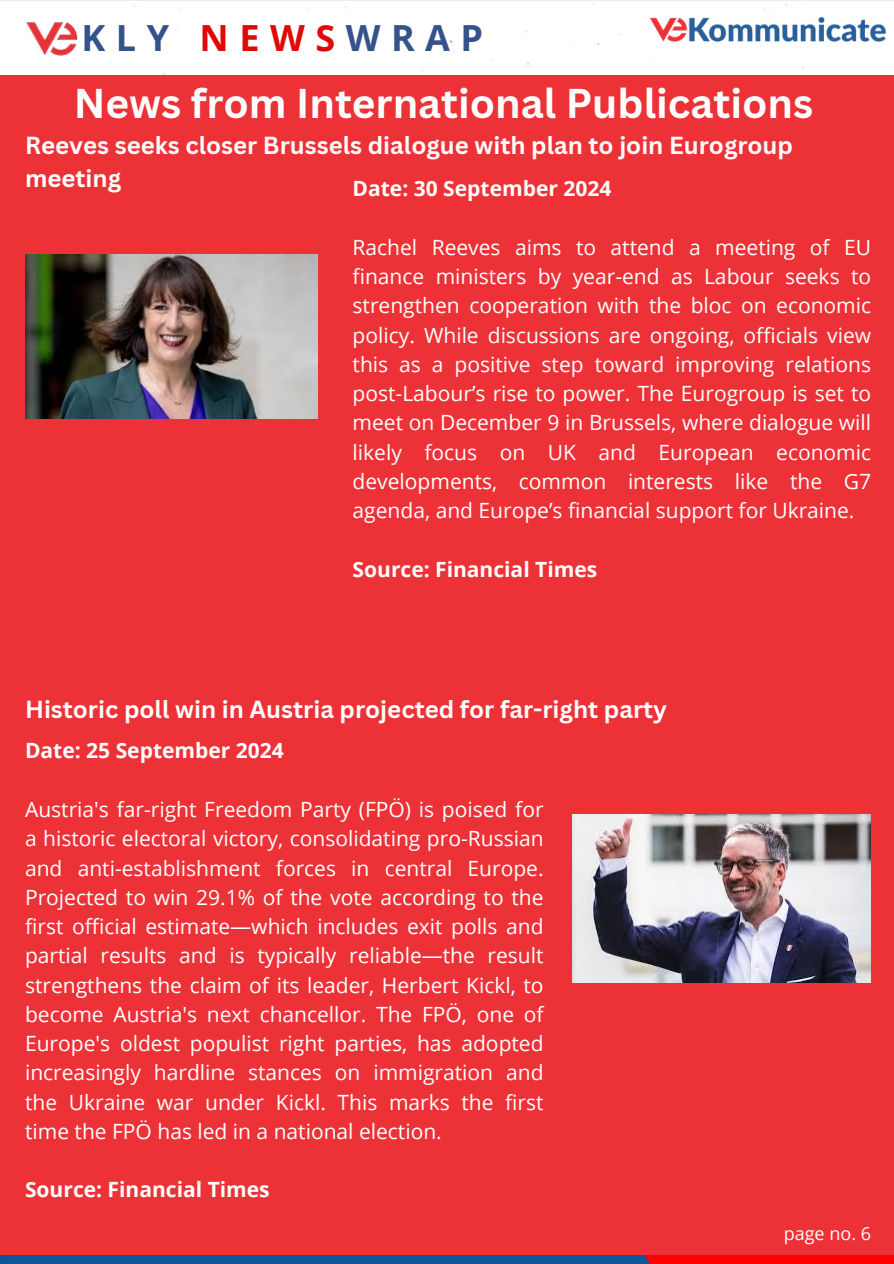
<style>
.page{position:relative;width:894px;height:1264px;background:#fff}
.page>*{position:absolute;margin:0;border:0;box-sizing:border-box;transform-origin:0 0}
.t1{font:700 40.5px "Canva Sans";color:#fff}
.t2{font:700 36px "Open Sans";letter-spacing:.29em;color:#36528b}
.t3{font:700 24px/32.7px "Canva Sans";color:#fff}
.t4{font:21px/29.2px "Open Sans";color:#fff;text-align:justify}
.t5{font:700 21px "Open Sans";color:#fff}
.t6{font:18px "Open Sans";color:#fefefe}
.s1{color:#e00909}
</style>
<div class="page">
<div style="left:0;top:6px;width:893px;height:1257px;background:#ed3237"></div>
<div style="left:0;top:4px;width:893px;height:71px;background:#fff"></div>
<img style="left:0;top:1255px;width:893px;height:8px">
<img style="left:25px;top:22px;width:53px;height:35px">
<img style="left:647px;top:18px;width:238px;height:27px">
<img style="left:25px;top:254px;width:293px;height:164px">
<img style="left:572px;top:815px;width:298px;height:167px">
<p class="t2" style="left:82px;top:13px;width:403px">KLY <span class="s1">NEWS</span>WRAP</p>
<h4 class="t1" style="left:74px;top:75px;width:740px">News from International Publications</h4>
<h5 class="t3" style="left:25px;top:129px;width:769px">Reeves seeks closer Brussels dialogue with plan to join Eurogroup meeting</h5>
<h5 class="t5" style="left:352px;top:174px;width:260px">Date: 30 September 2024</h5>
<h4 class="t4" style="left:352px;top:232px;width:520px">Rachel Reeves aims to attend a meeting of EU finance ministers by year-end as Labour seeks to strengthen cooperation with the bloc on economic policy. While discussions are ongoing, officials view this as a positive step toward improving relations post-Labour’s rise to power. The Eurogroup is set to meet on December 9 in Brussels, where dialogue will likely focus on UK and European economic developments, common interests like the G7 agenda, and Europe’s financial support for Ukraine.</h4>
<p class="t5" style="left:352px;top:554px;width:246px">Source: Financial Times</p>
<h4 class="t3" style="left:25px;top:692px;width:643px">Historic poll win in Austria projected for far-right party</h4>
<p class="t5" style="left:25px;top:736px;width:260px">Date: 25 September 2024</p>
<p class="t4" style="left:25px;top:794px;width:520px">Austria's far-right Freedom Party (FPÖ) is poised for a historic electoral victory, consolidating pro-Russian and anti-establishment forces in central Europe.<br>Projected to win 29.1% of the vote according to the first official estimate—which includes exit polls and partial results and is typically reliable—the result strengthens the claim of its leader, Herbert Kickl, to become Austria's next chancellor. The FPÖ, one of Europe's oldest populist right parties, has adopted increasingly hardline stances on immigration and the Ukraine war under Kickl. This marks the first time the FPÖ has led in a national election.</p>
<p class="t5" style="left:25px;top:1174px;width:246px">Source: Financial Times</p>
<h3 class="t6" style="left:783px;top:1221px;width:89px">page no. 6</h3>
</div>
